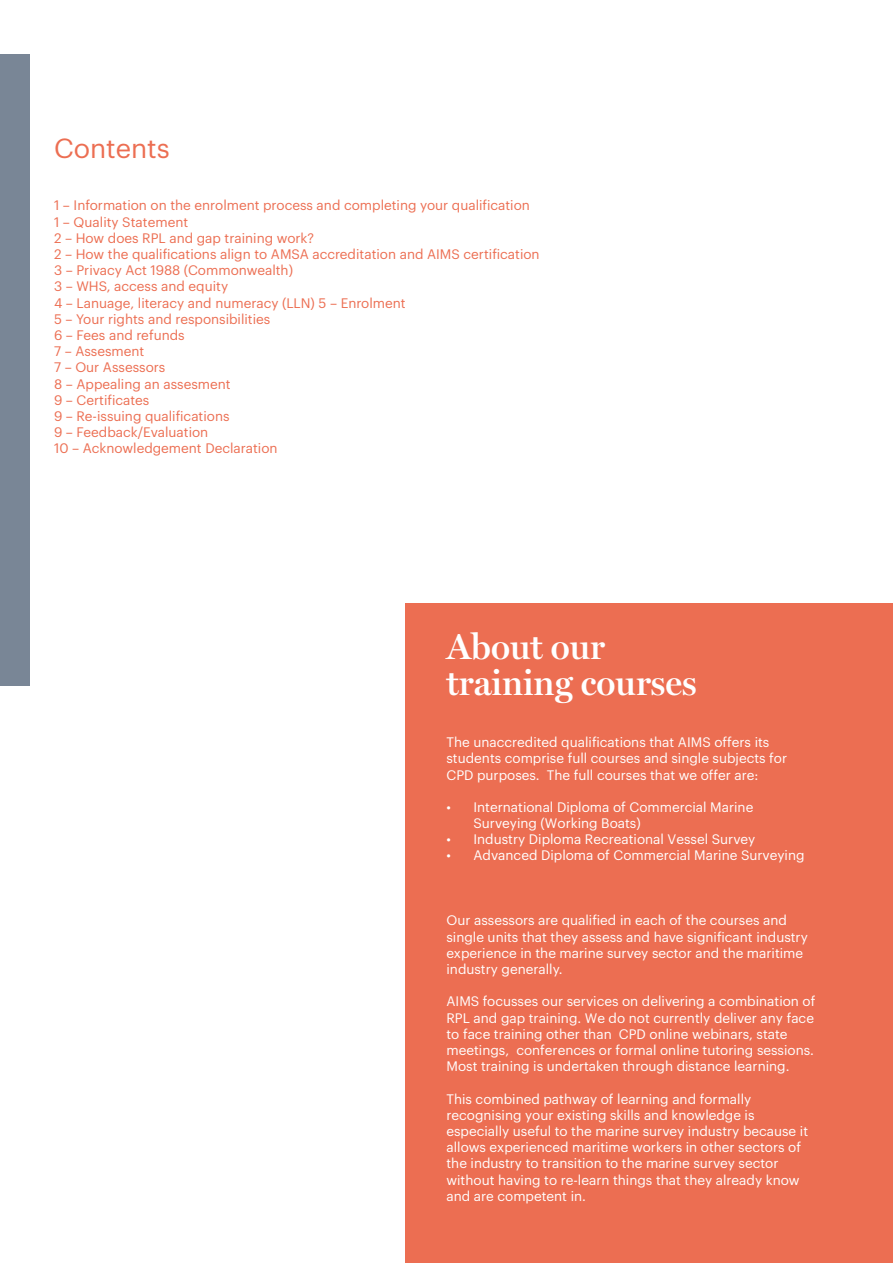
<style>
.page{position:relative;width:893px;height:1263px;background:#fff}
.page>*{position:absolute;margin:0;border:0;box-sizing:border-box;transform-origin:0 0}
.t1{font:600 36px/36px "Miller Display";color:#fff}
.t2{font:27px "Graphik";color:#ec6e52}
.t3{font:13.5px/16.2px "Graphik";color:#fff}
.t4{font:13.5px/16.2px "Graphik";color:#ec6e52}
</style>
<div class="page">
<div style="left:405px;top:604px;width:488px;height:659px;background:#ec6e52"></div>
<div style="left:0;top:54px;width:30px;height:632px;background:#798696"></div>
<p class="t2" style="left:54px;top:128px;width:117px">Contents</p>
<p class="t4" style="left:54px;top:196px;width:477px">1 – Information on the enrolment process and completing your qualification<br>1 – Quality Statement</p>
<p class="t4" style="left:54px;top:229px;width:262px">2 – How does RPL and gap training work?</p>
<p class="t4" style="left:54px;top:245px;width:487px">2 – How the qualifications align to AMSA accreditation and AIMS certification<br>3 – Privacy Act 1988 (Commonwealth)</p>
<p class="t4" style="left:54px;top:277px;width:176px">3 – WHS, access and equity</p>
<p class="t4" style="left:54px;top:293px;width:353px">4 – Lanuage, literacy and numeracy (LLN) 5 – Enrolment</p>
<p class="t4" style="left:54px;top:310px;width:218px">5 – Your rights and responsibilities</p>
<p class="t4" style="left:54px;top:326px;width:132px">6 – Fees and refunds</p>
<p class="t4" style="left:54px;top:342px;width:92px">7 – Assesment</p>
<p class="t4" style="left:54px;top:358px;width:113px">7 – Our Assessors</p>
<p class="t4" style="left:54px;top:374px;width:178px">8 – Appealing an assesment</p>
<p class="t4" style="left:54px;top:391px;width:97px">9 – Certificates</p>
<p class="t4" style="left:54px;top:407px;width:177px">9 – Re-issuing qualifications</p>
<p class="t4" style="left:54px;top:423px;width:156px">9 – Feedback/Evaluation</p>
<p class="t4" style="left:54px;top:439px;width:225px">10 – Acknowledgement Declaration</p>
<p class="t1" style="left:446px;top:628px;width:252px">About our training courses</p>
<p class="t3" style="left:446px;top:733px;width:342px">The unaccredited qualifications that AIMS offers its students comprise full courses and single subjects for<br>CPD purposes. The full courses that we offer are:</p>
<p class="t3" style="left:473px;top:798px;width:281px;text-indent:-27px">• International Diploma of Commercial Marine<br>Surveying (Working Boats)</p>
<p class="t3" style="left:446px;top:830px;width:310px">• Industry Diploma Recreational Vessel Survey</p>
<p class="t3" style="left:446px;top:846px;width:360px">• Advanced Diploma of Commercial Marine Surveying</p>
<p class="t3" style="left:446px;top:911px;width:363px">Our assessors are qualified in each of the courses and single units that they assess and have significant industry experience in the marine survey sector and the maritime industry generally.</p>
<p class="t3" style="left:446px;top:992px;width:370px">AIMS focusses our services on delivering a combination of RPL and gap training. We do not currently deliver any face to face training other than CPD online webinars, state meetings, conferences or formal online tutoring sessions.<br>Most training is undertaken through distance learning.</p>
<p class="t3" style="left:446px;top:1089px;width:363px">This combined pathway of learning and formally recognising your existing skills and knowledge is especially useful to the marine survey industry because it allows experienced maritime workers in other sectors of the industry to transition to the marine survey sector without having to re-learn things that they already know and are competent in.</p>
</div>
